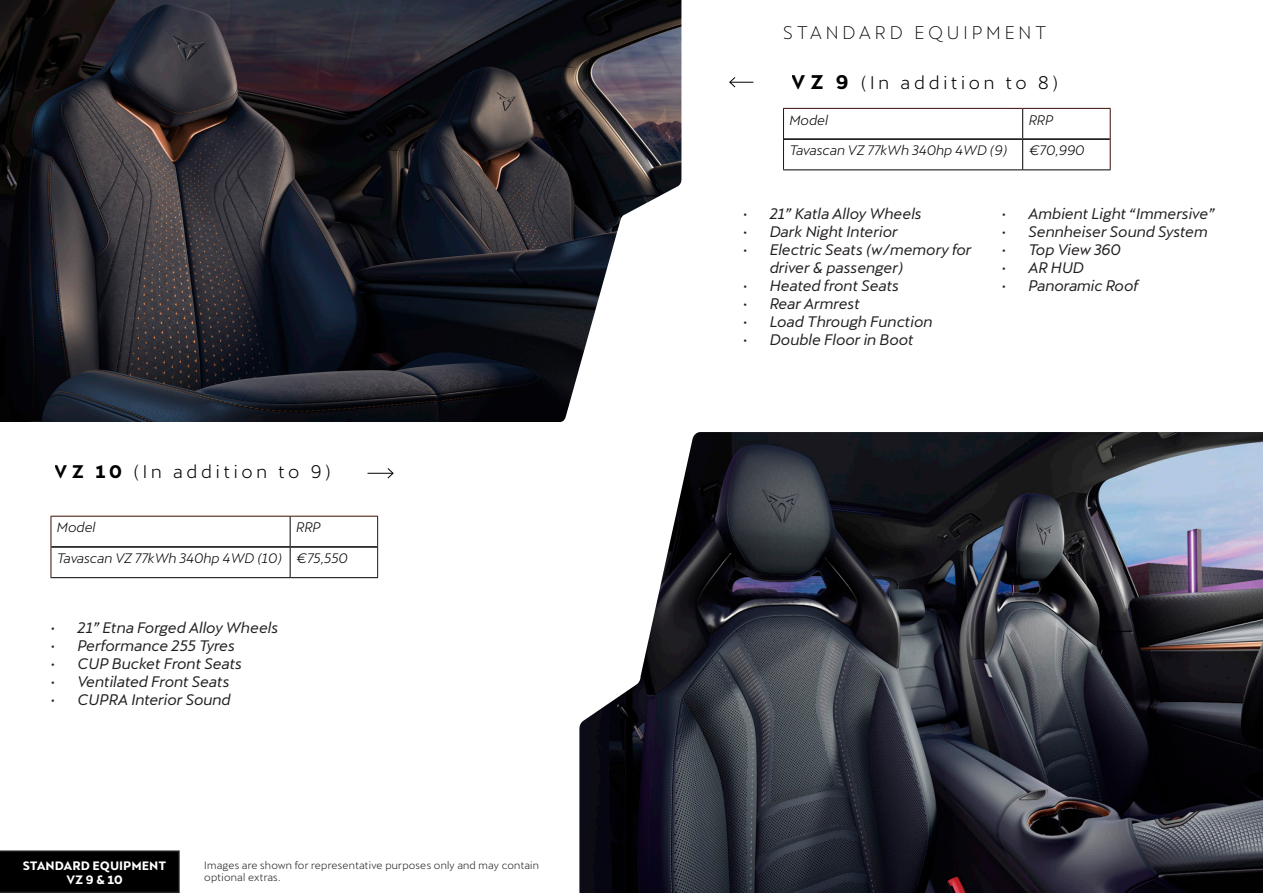
<style>
.page{position:relative;width:1263px;height:893px;background:#fff}
.page>*{position:absolute;margin:0;border:0;box-sizing:border-box;transform-origin:0 0}
.t1{font:18px "Cupra";letter-spacing:.215em;color:#000}
.t2{font:300 18px "Cupra";letter-spacing:.22em;color:#000}
.t3{font:italic 15px/18px "Cupra";color:#231f20}
.t4{font:italic 13.5px "Cupra";color:#000}
.t5{font:700 12px "Cupra";color:#fff}
.t6{font:10.5px/12.6px "Cupra";letter-spacing:.02em;color:#231f20}
.s1{font-weight:700}
.s2{font-weight:700;font-size:19.5px}
</style>
<div class="page">
<svg style="left:0;top:850px;width:180px;height:43px;background:#050505"></svg>
<img style="left:0;top:0;width:681px;height:422px">
<img style="left:579px;top:432px;width:684px;height:461px">
<svg style="left:367px;top:468px;width:27px;height:11px"></svg>
<svg style="left:729px;top:77px;width:24px;height:11px"></svg>
<svg style="left:290px;top:517px;width:1px;height:60px"></svg>
<hr style="left:51px;top:546px;width:239px;height:2px;background:#000">
<hr style="left:290px;top:546px;width:87px;height:2px;background:#000">
<hr style="left:51px;top:577px;width:239px;height:1px;background:#000">
<hr style="left:290px;top:577px;width:88px;height:1px;background:#000">
<hr style="left:51px;top:516px;width:239px;height:1px;background:#3a0d00">
<hr style="left:51px;top:517px;width:1px;height:30px;background:#3a0d00">
<hr style="left:290px;top:516px;width:88px;height:1px;background:#3a0d00">
<hr style="left:377px;top:517px;width:1px;height:30px;background:#3a0d00">
<hr style="left:51px;top:547px;width:1px;height:30px;background:#3a0d00">
<hr style="left:377px;top:547px;width:1px;height:30px;background:#3a0d00">
<svg style="left:1022px;top:109px;width:1px;height:60px"></svg>
<hr style="left:784px;top:138px;width:239px;height:2px;background:#000">
<hr style="left:1023px;top:138px;width:87px;height:2px;background:#000">
<hr style="left:783px;top:169px;width:240px;height:1px;background:#000">
<hr style="left:1023px;top:169px;width:87px;height:1px;background:#000">
<hr style="left:783px;top:108px;width:240px;height:1px;background:#3a0d00">
<hr style="left:783px;top:109px;width:1px;height:30px;background:#3a0d00">
<hr style="left:1023px;top:108px;width:87px;height:1px;background:#3a0d00">
<hr style="left:1110px;top:109px;width:1px;height:30px;background:#3a0d00">
<hr style="left:783px;top:139px;width:1px;height:30px;background:#3a0d00">
<hr style="left:1110px;top:139px;width:1px;height:30px;background:#3a0d00">
<p class="t1" style="left:55px;top:456px;width:278px"><span class="s1">VZ 10</span> (In addition to 9)</p>
<p class="t4" style="left:57px;top:516px;width:40px">Model</p>
<p class="t4" style="left:296px;top:516px;width:26px">RRP</p>
<p class="t4" style="left:57px;top:547px;width:226px">Tavascan VZ 77kWh 340hp 4WD (10)</p>
<p class="t4" style="left:296px;top:547px;width:53px">€75,550</p>
<p class="t3" style="left:51px;top:616px;width:229px">• 21” Etna Forged Alloy Wheels</p>
<p class="t3" style="left:51px;top:634px;width:186px">• Performance 255 Tyres</p>
<p class="t3" style="left:51px;top:652px;width:193px">• CUP Bucket Front Seats</p>
<p class="t3" style="left:51px;top:670px;width:180px">• Ventilated Front Seats</p>
<p class="t3" style="left:51px;top:688px;width:182px">• CUPRA Interior Sound</p>
<p class="t5" style="left:23px;top:859px;width:145px">STANDARD EQUIPMENT</p>
<p class="t5" style="left:67px;top:873px;width:58px">VZ 9 &amp; 10</p>
<p class="t6" style="left:204px;top:857px;width:336px">Images are shown for representative purposes only and may contain optional extras.</p>
<p class="t2" style="left:783px;top:16px;width:265px">STANDARD EQUIPMENT</p>
<p class="t1" style="left:792px;top:66px;width:268px"><span class="s2">VZ 9</span> (In addition to 8)</p>
<p class="t4" style="left:789px;top:108px;width:40px">Model</p>
<p class="t4" style="left:1029px;top:108px;width:26px">RRP</p>
<p class="t4" style="left:789px;top:139px;width:219px">Tavascan VZ 77kWh 340hp 4WD (9)</p>
<p class="t4" style="left:1029px;top:139px;width:57px">€70,990</p>
<p class="t3" style="left:743px;top:202px;width:180px">• 21” Katla Alloy Wheels</p>
<p class="t3" style="left:743px;top:220px;width:157px">• Dark Night Interior</p>
<p class="t3" style="left:770px;top:238px;width:203px;text-indent:-27px">• Electric Seats (w/memory for driver &amp; passenger)</p>
<p class="t3" style="left:743px;top:274px;width:158px">• Heated front Seats</p>
<p class="t3" style="left:743px;top:292px;width:119px">• Rear Armrest</p>
<p class="t3" style="left:743px;top:310px;width:191px">• Load Through Function</p>
<p class="t3" style="left:743px;top:328px;width:173px">• Double Floor in Boot</p>
<p class="t3" style="left:1001px;top:202px;width:215px">• Ambient Light “Immersive”</p>
<p class="t3" style="left:1001px;top:220px;width:208px">• Sennheiser Sound System</p>
<p class="t3" style="left:1001px;top:238px;width:121px">• Top View 360</p>
<p class="t3" style="left:1001px;top:256px;width:84px">• AR HUD</p>
<p class="t3" style="left:1001px;top:274px;width:139px">• Panoramic Roof</p>
</div>
